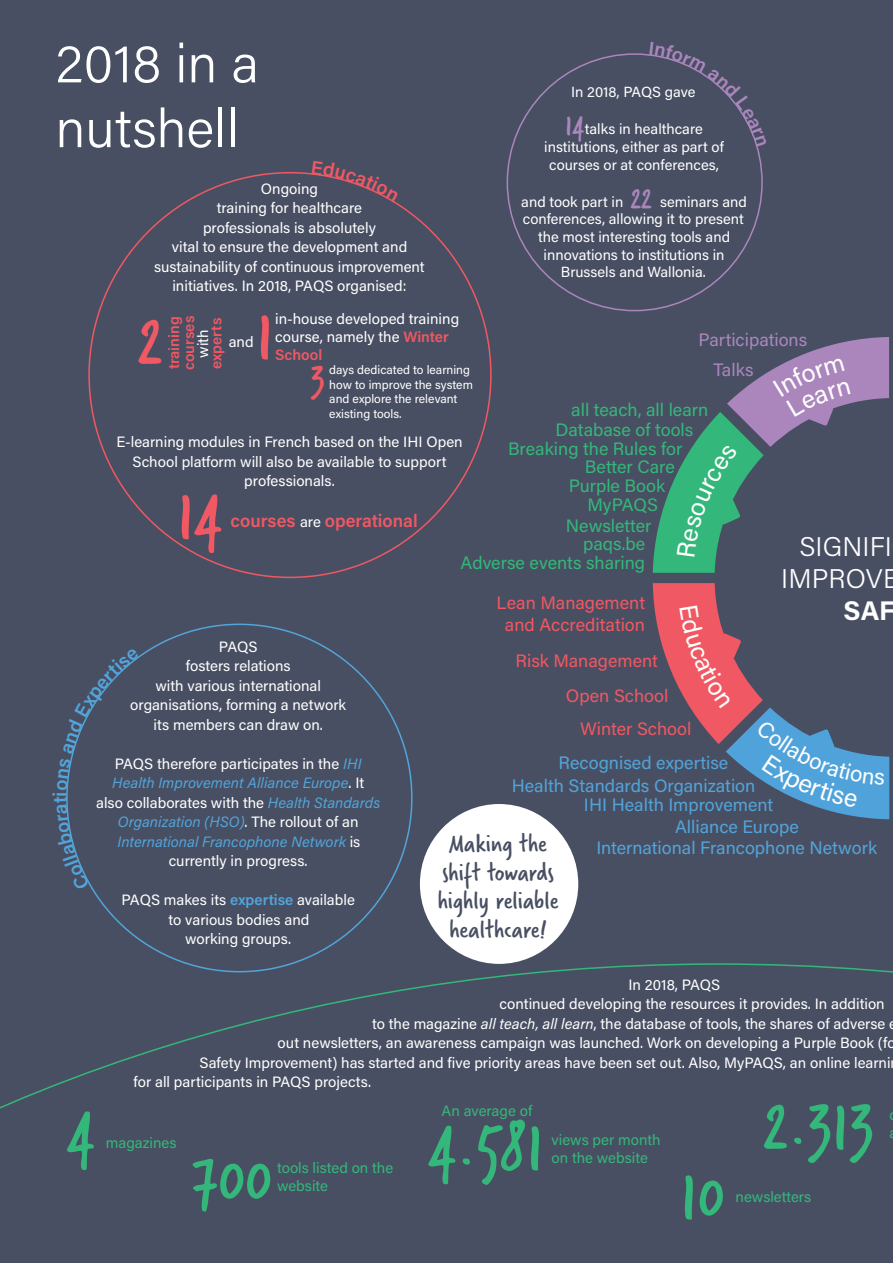
<style>
.page{position:relative;width:893px;height:1263px;background:#484f62}
.page>*{position:absolute;margin:0;border:0;box-sizing:border-box;transform-origin:0 0}
.t1{font:72px "Verveine";color:#34b77a}
.t2{font:72px "Verveine";color:#f05863}
.t3{font:300 54px/64.8px "Acumin Pro";color:#fff}
.t4{font:41.85px "Verveine";color:#f05863}
.t5{font:27px/28.5px "Verveine";color:#484f62;text-align:center}
.t6{font:300 27px/32.4px "Acumin Pro";letter-spacing:.005em;color:#fff;text-align:right}
.t7{font:18px/18px "Acumin Pro";color:#34b77a}
.t8{font:18px/21.6px "Acumin Pro";color:#52a4da}
.t9{font:18px/21.6px "Acumin Pro";color:#f05863;text-align:center}
.t10{font:600 18px "Acumin Pro";color:#f05863}
.t11{font:18px "Acumin Pro";color:#ab86bd}
.t12{font:15px/19.5px "Acumin Pro";color:#fff;text-align:center}
.t13{font:italic 15px/19.5px "Acumin Pro";color:#52a4da;text-align:center}
.t14{font:15px/18px "Acumin Pro";color:#34b77a}
.t15{font:600 15px/15px "Acumin Pro";color:#f05863}
.t16{font:14.7px/17.7px "Acumin Pro";color:#fff;text-align:center}
.t17{font:12.15px/14.5px "Acumin Pro";color:#fff}
.s1{font-weight:400;color:#fff}
.s2{font-weight:600;color:#f05863}
.s3{font-family:"Verveine";font-size:30.9px;color:#ab86bd}
.s4{font-weight:400;font-size:15px;color:#fff}
.s5{font-weight:700}
.s6{font-style:normal;color:#fff}
.s7{font-weight:600;color:#52a4da}
.s8{font-style:italic}
</style>
<div class="page">
<svg style="left:0;top:962px;width:893px;height:147px"></svg>
<div style="left:420px;top:804px;width:158px;height:160px;background:#fff;border-radius:50%"></div>
<svg style="left:653px;top:337px;width:236px;height:236px"></svg>
<svg style="left:653px;top:583px;width:236px;height:236px"></svg>
<svg style="left:650px;top:54px;width:108px;height:93px"></svg>
<svg style="left:312px;top:173px;width:82px;height:28px"></svg>
<svg style="left:66px;top:655px;width:74px;height:235px"></svg>
<p class="t3" style="left:55px;top:29px;width:205px">2018 in a nutshell</p>
<p class="t12" style="left:154px;top:178px;width:272px">Ongoing<br>training for healthcare<br>professionals is absolutely<br>vital to ensure the development and sustainability of continuous improvement initiatives. In 2018, PAQS organised:</p>
<p class="t2" style="left:138px;top:291px;width:27px">2</p>
<p class="t15" style="left:166px;top:370px;width:56px;rotate:-90deg">training courses</p>
<p class="t15" style="left:195px;top:369px;width:53px;line-height:13.5px;text-align:center;rotate:-90deg"><span class="s1">with </span>experts</p>
<p class="t12" style="left:229px;top:331px;width:26px">and</p>
<p class="t2" style="left:257px;top:286px;width:18px">1</p>
<p class="t12" style="left:275px;top:309px;width:186px;line-height:18px;text-align:left">in-house developed training course, namely the <span class="s2">Winter<br>School</span></p>
<p class="t4" style="left:311px;top:350px;width:16px">3</p>
<p class="t17" style="left:329px;top:362px;width:145px">days dedicated to learning how to improve the system and explore the relevant existing tools.</p>
<p class="t16" style="left:571px;top:83px;width:126px">In 2018, PAQS gave</p>
<p class="t16" style="left:544px;top:120px;width:181px"><span class="s3">14</span>talks in healthcare institutions, either as part of courses or at conferences,</p>
<p class="t16" style="left:521px;top:192px;width:227px">and took part in <span class="s3">22</span> seminars and conferences, allowing it to present the most interesting tools and innovations to institutions in<br>Brussels and Wallonia.</p>
<p class="t11" style="left:698px;top:327px;width:110px">Participations</p>
<p class="t11" style="left:714px;top:358px;width:41px">Talks</p>
<p class="t7" style="left:571px;top:400px;width:138px">all teach, all learn</p>
<p class="t7" style="left:556px;top:420px;width:139px">Database of tools</p>
<p class="t7" style="left:585px;top:439px;width:99px;text-indent:-77px">Breaking the Rules for<br>Better Care</p>
<p class="t7" style="left:569px;top:476px;width:98px">Purple Book</p>
<p class="t12" style="left:116px;top:432px;width:348px">E-learning modules in French based on the IHI Open<br>School platform will also be available to support professionals.</p>
<p class="t2" style="left:178px;top:465px;width:47px">14</p>
<p class="t7" style="left:587px;top:495px;width:72px">MyPAQS</p>
<p class="t7" style="left:566px;top:516px;width:87px">Newsletter</p>
<p class="t10" style="left:231px;top:508px;width:189px">courses <span class="s4">are</span> operational</p>
<p class="t7" style="left:583px;top:534px;width:64px">paqs.be</p>
<p class="t7" style="left:460px;top:553px;width:186px">Adverse events sharing</p>
<p class="t9" style="left:497px;top:592px;width:150px">Lean Management and Accreditation</p>
<p class="t6" style="left:781px;top:529px;width:119px">SIGNIFI<br>IMPROVE<br><span class="s5">SAF</span></p>
<p class="t12" style="left:130px;top:636px;width:217px">PAQS<br>fosters relations<br>with various international organisations, forming a network its members can draw on.</p>
<p class="t13" style="left:96px;top:753px;width:286px"><span class="s6">PAQS therefore participates in the</span> IHI Health Improvement Alliance Europe<span class="s6">. It<br>also collaborates with the</span> Health Standards Organization (HSO)<span class="s6">. The rollout of an </span>International Francophone Network <span class="s6">is currently in progress.</span></p>
<p class="t12" style="left:122px;top:890px;width:235px">PAQS makes its <span class="s7">expertise</span> available to various bodies and<br>working groups.</p>
<p class="t9" style="left:516px;top:649px;width:144px">Risk Management</p>
<p class="t9" style="left:566px;top:684px;width:104px">Open School</p>
<p class="t9" style="left:580px;top:717px;width:113px">Winter School</p>
<p class="t8" style="left:558px;top:751px;width:171px">Recognised expertise</p>
<p class="t8" style="left:512px;top:774px;width:245px">Health Standards Organization</p>
<p class="t8" style="left:675px;top:793px;width:125px;text-indent:-91px">IHI Health Improvement<br>Alliance Europe</p>
<p class="t5" style="left:449px;top:830px;width:99px">Making the</p>
<p class="t8" style="left:596px;top:836px;width:282px">International Francophone Network</p>
<p class="t5" style="left:438px;top:858px;width:122px">shift towards highly reliable healthcare!</p>
<p class="t1" style="left:68px;top:1082px;width:30px">4</p>
<p class="t12" style="left:629px;top:974px;width:93px">In 2018, PAQS</p>
<p class="t12" style="left:500px;top:994px;width:387px">continued developing the resources it provides. In addition</p>
<p class="t12" style="left:372px;top:1013px;width:515px">to the magazine <span class="s8">all teach, all learn</span>, the database of tools, the shares of adverse</p>
<p class="t12" style="left:278px;top:1033px;width:619px">out newsletters, an awareness campaign was launched. Work on developing a Purple Book (fo</p>
<p class="t12" style="left:200px;top:1052px;width:692px">Safety Improvement) has started and five priority areas have been set out. Also, MyPAQS, an online learni</p>
<p class="t12" style="left:134px;top:1072px;width:239px">for all participants in PAQS projects.</p>
<p class="t14" style="left:106px;top:1133px;width:72px">magazines</p>
<p class="t1" style="left:191px;top:1129px;width:83px">700</p>
<p class="t14" style="left:277px;top:1158px;width:118px">tools listed on the website</p>
<p class="t14" style="left:442px;top:1101px;width:92px">An average of</p>
<p class="t1" style="left:429px;top:1097px;width:117px">4.581</p>
<p class="t14" style="left:552px;top:1130px;width:111px">views per month on the website</p>
<p class="t1" style="left:681px;top:1146px;width:45px">10</p>
<p class="t1" style="left:764px;top:1076px;width:112px">2.313</p>
<p class="t14" style="left:736px;top:1187px;width:77px">newsletters</p>
</div>
